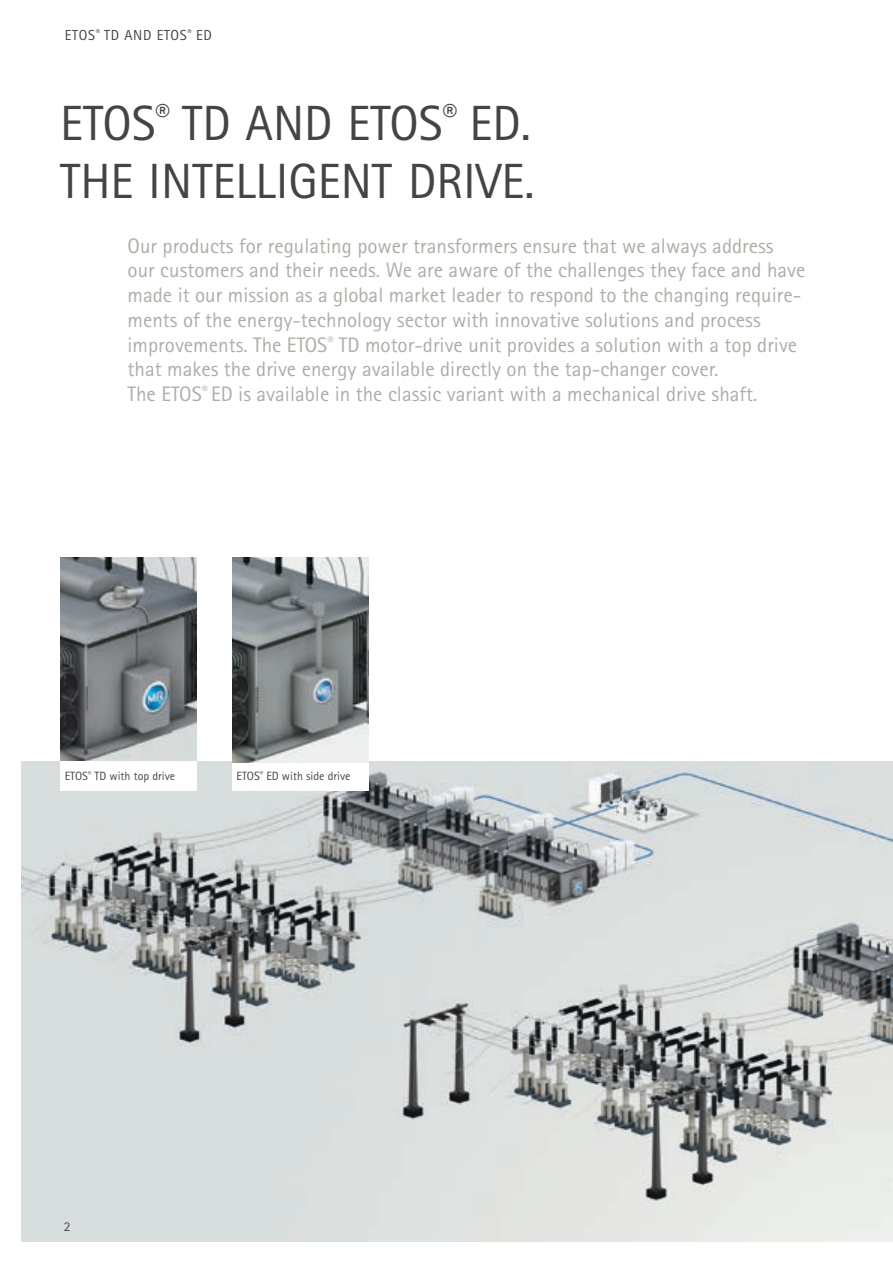
<style>
.page{position:relative;width:893px;height:1263px;background:#fff}
.page>*{position:absolute;margin:0;border:0;box-sizing:border-box;transform-origin:0 0}
.t1{font:49.5px/57.4px "Rotis Sans Serif Pro Cyr";color:#464347}
.t2{font:21px/24.8px "Rotis Sans Serif Pro Cyr";color:#aeaea7}
.t3{font:14.55px "Rotis Sans Serif Pro Cyr";letter-spacing:.05em;color:#464347}
.t4{font:13.5px "Rotis Sans Serif Pro Cyr";color:#464347}
.t5{font:12px "Rotis Sans Serif Pro Cyr";color:#464347}
</style>
<div class="page">
<img style="left:21px;top:761px;width:872px;height:481px">
<div style="left:61px;top:574px;width:136px;height:217px;background:#fff"></div>
<div style="left:232px;top:574px;width:136px;height:217px;background:#fff"></div>
<img style="left:60px;top:557px;width:137px;height:204px">
<img style="left:232px;top:557px;width:137px;height:205px">
<p class="t3" style="left:65px;top:26px;width:149px">ETOS<sup>®</sup> TD AND ETOS<sup>®</sup> ED</p>
<h1 class="t1" style="left:60px;top:95px;width:476px">ETOS<sup>®</sup> TD AND ETOS<sup>®</sup> ED.<br>THE INTELLIGENT DRIVE.</h1>
<p class="t2" style="left:128px;top:233px;width:679px">Our products for regulating power transformers ensure that we always address our customers and their needs. We are aware of the challenges they face and have made it our mission as a global market leader to respond to the changing require&shy;ments of the energy-technology sector with innovative solutions and process improvements. The ETOS<sup>®</sup> TD motor-drive unit provides a solution with a top drive that makes the drive energy available directly on the tap-changer cover.<br>The ETOS<sup>®</sup> ED is available in the classic variant with a mechanical drive shaft.</p>
<p class="t5" style="left:65px;top:769px;width:112px">ETOS<sup>®</sup> TD with top drive</p>
<p class="t5" style="left:236px;top:769px;width:116px">ETOS<sup>®</sup> ED with side drive</p>
<p class="t4" style="left:64px;top:1218px;width:8px">2</p>
</div>
